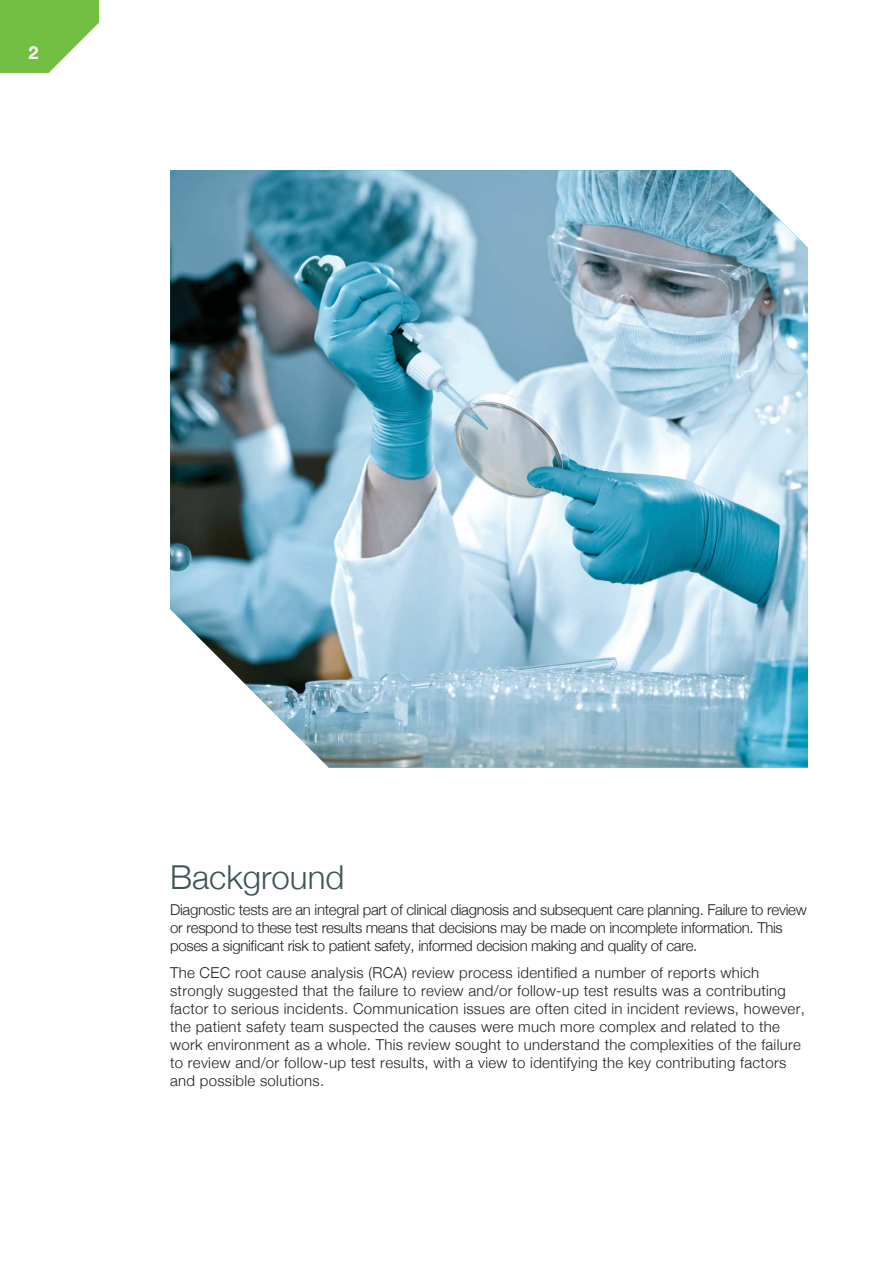
<style>
.page{position:relative;width:893px;height:1263px;background:#fff}
.page>*{position:absolute;margin:0;border:0;box-sizing:border-box;transform-origin:0 0}
.t1{font:300 33px "Helvetica Neue";color:#3e5657}
.t2{font:700 18px "Helvetica Neue LT Pro";color:#fff}
.t3{font:300 15px/18px "Helvetica Neue";letter-spacing:.02em;color:#231f20}
.t4{font:300 15px/18px "Helvetica Neue";letter-spacing:-.02em;color:#231f20}
</style>
<div class="page">
<svg style="left:0;top:0;width:100px;height:74px"></svg>
<img style="left:170px;top:170px;width:638px;height:598px">
<p class="t2" style="left:28px;top:47px;width:12px">2</p>
<h1 class="t1" style="left:170px;top:857px;width:176px">Background</h1>
<p class="t4" style="left:170px;top:901px;width:638px">Diagnostic tests are an integral part of clinical diagnosis and subsequent care planning. Failure to review or respond to these test results means that decisions may be made on incomplete information. This poses a significant risk to patient safety, informed decision making and quality of care.</p>
<p class="t3" style="left:170px;top:963px;width:636px">The CEC root cause analysis (RCA) review process identified a number of reports which strongly suggested that the failure to review and/or follow-up test results was a contributing factor to serious incidents. Communication issues are often cited in incident reviews, however, the patient safety team suspected the causes were much more complex and related to the work environment as a whole. This review sought to understand the complexities of the failure to review and/or follow-up test results, with a view to identifying the key contributing factors and possible solutions.</p>
</div>
